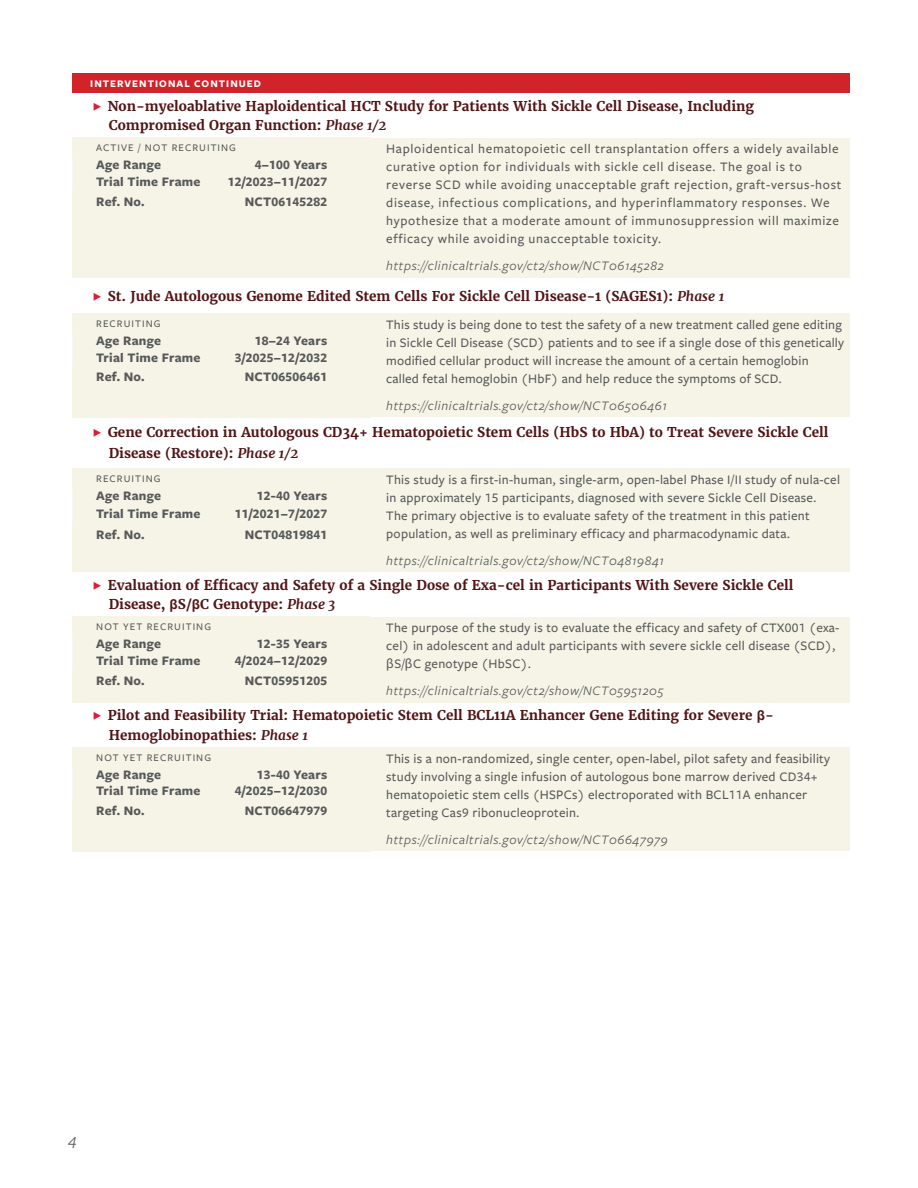
<style>
.page{position:relative;width:918px;height:1188px;background:#fff}
.page>*{position:absolute;margin:0;border:0;box-sizing:border-box;transform-origin:0 0}
.t1{font:italic 16.5px "Freight Sans Pro";color:#57585a}
.t2{font:500 13.5px/18px "Freight Sans Pro";letter-spacing:.02em;color:#57585a}
.t3{font:700 13.5px/19.5px "Merriweather";color:#531415}
.t4{font:500 13.5px/18px "Freight Sans Pro";letter-spacing:.05em;color:#57585a}
.t5{font:700 13.5px "Freight Sans Pro";letter-spacing:.02em;color:#57585a}
.t6{font:italic 13.5px "Freight Sans Pro";letter-spacing:.05em;color:#57585a}
.t7{font:500 10.5px "Freight Sans Pro";letter-spacing:.1em;color:#57585a}
.t8{font:700 10.5px "Freight Sans Pro";letter-spacing:.1em;color:#fff}
.s1{font-family:"Freight Sans Pro";font-weight:500;color:#da1e38}
.s2{font-style:italic}
.s3{font-family:"Arial"}
.s4{font-family:"Myriad Pro";font-weight:400}
</style>
<div class="page">
<div style="left:72px;top:138px;width:299px;height:19px;background:#f5f4e6"></div>
<div style="left:371px;top:138px;width:479px;height:140px;background:#f5f4e6"></div>
<svg style="left:72px;top:157px;width:299px;height:643px"></svg>
<div style="left:72px;top:190px;width:299px;height:88px;background:#f5f4e6"></div>
<div style="left:72px;top:314px;width:299px;height:19px;background:#f5f4e6"></div>
<div style="left:371px;top:314px;width:479px;height:103px;background:#f5f4e6"></div>
<div style="left:72px;top:366px;width:299px;height:51px;background:#f5f4e6"></div>
<div style="left:72px;top:468px;width:299px;height:20px;background:#f5f4e6"></div>
<div style="left:371px;top:468px;width:479px;height:104px;background:#f5f4e6"></div>
<div style="left:72px;top:524px;width:299px;height:48px;background:#f5f4e6"></div>
<div style="left:72px;top:617px;width:299px;height:19px;background:#f5f4e6"></div>
<div style="left:371px;top:617px;width:479px;height:86px;background:#f5f4e6"></div>
<div style="left:72px;top:669px;width:299px;height:34px;background:#f5f4e6"></div>
<div style="left:72px;top:747px;width:299px;height:20px;background:#f5f4e6"></div>
<div style="left:371px;top:747px;width:479px;height:104px;background:#f5f4e6"></div>
<div style="left:72px;top:800px;width:299px;height:51px;background:#f5f4e6"></div>
<div style="left:72px;top:74px;width:778px;height:19px;background:#d1232a"></div>
<p class="t8" style="left:90px;top:76px;width:172px">INTERVENTIONAL CONTINUED</p>
<p class="t3" style="left:109px;top:96px;width:647px;text-indent:-17px"><span class="s1">F</span> Non-myeloablative Haploidentical HCT Study for Patients With Sickle Cell Disease, Including<br>Compromised Organ Function: <span class="s2">Phase 1/2</span></p>
<p class="t7" style="left:96px;top:141px;width:141px">ACTIVE / NOT RECRUITING</p>
<p class="t4" style="left:386px;top:139px;width:457px">Haploidentical hematopoietic cell transplantation offers a widely available curative option for individuals with sickle cell disease. The goal is to reverse SCD while avoiding unacceptable graft rejection, graft-versus-host disease, infectious complications, and hyperinflammatory responses. We hypothesize that a moderate amount of immunosuppression will maximize efficacy while avoiding unacceptable toxicity.</p>
<p class="t6" style="left:386px;top:257px;width:279px">https://clinicaltrials.gov/ct2/show/NCT06145282</p>
<p class="t5" style="left:96px;top:155px;width:66px">Age Range</p>
<p class="t5" style="left:255px;top:155px;width:74px">4–100 Years</p>
<p class="t5" style="left:96px;top:172px;width:106px">Trial Time Frame</p>
<p class="t5" style="left:228px;top:172px;width:101px">12/2023–11/2027</p>
<p class="t5" style="left:96px;top:192px;width:50px">Ref. No.</p>
<p class="t5" style="left:245px;top:192px;width:84px">NCT06145282</p>
<p class="t3" style="left:92px;top:286px;width:634px"><span class="s1">F</span> St. Jude Autologous Genome Edited Stem Cells For Sickle Cell Disease-1 (SAGES1): <span class="s2">Phase 1</span></p>
<p class="t7" style="left:96px;top:316px;width:66px">RECRUITING</p>
<p class="t2" style="left:386px;top:315px;width:459px">This study is being done to test the safety of a new treatment called gene editing in Sickle Cell Disease (SCD) patients and to see if a single dose of this genetically modified cellular product will increase the amount of a certain hemoglobin called fetal hemoglobin (HbF) and help reduce the symptoms of SCD.</p>
<p class="t6" style="left:386px;top:397px;width:282px">https://clinicaltrials.gov/ct2/show/NCT06506461</p>
<p class="t5" style="left:96px;top:331px;width:66px">Age Range</p>
<p class="t5" style="left:255px;top:331px;width:74px">18–24 Years</p>
<p class="t5" style="left:96px;top:348px;width:106px">Trial Time Frame</p>
<p class="t5" style="left:235px;top:348px;width:94px">3/2025–12/2032</p>
<p class="t5" style="left:96px;top:368px;width:50px">Ref. No.</p>
<p class="t5" style="left:245px;top:368px;width:84px">NCT06506461</p>
<p class="t3" style="left:109px;top:422px;width:721px;line-height:21px;text-indent:-17px"><span class="s1">F</span> Gene Correction in Autologous CD34+ Hematopoietic Stem Cells (HbS to HbA) to Treat Severe Sickle Cell<br>Disease (Restore): <span class="s2">Phase 1/2</span></p>
<p class="t7" style="left:96px;top:471px;width:66px">RECRUITING</p>
<p class="t2" style="left:386px;top:470px;width:455px">This study is a first-in-human, single-arm, open-label Phase I/II study of nula-cel in approximately 15 participants, diagnosed with severe Sickle Cell Disease.<br>The primary objective is to evaluate safety of the treatment in this patient population, as well as preliminary efficacy and pharmacodynamic data.</p>
<p class="t6" style="left:386px;top:551px;width:279px">https://clinicaltrials.gov/ct2/show/NCT04819841</p>
<p class="t5" style="left:96px;top:486px;width:66px">Age Range</p>
<p class="t5" style="left:257px;top:486px;width:72px">12-40 Years</p>
<p class="t5" style="left:96px;top:504px;width:106px">Trial Time Frame</p>
<p class="t5" style="left:235px;top:504px;width:94px">11/2021–7/2027</p>
<p class="t5" style="left:96px;top:525px;width:50px">Ref. No.</p>
<p class="t5" style="left:245px;top:525px;width:84px">NCT04819841</p>
<p class="t3" style="left:109px;top:575px;width:686px;text-indent:-17px"><span class="s1">F</span> Evaluation of Efficacy and Safety of a Single Dose of Exa-cel in Participants With Severe Sickle Cell<br>Disease, <span class="s3">β</span>S/<span class="s3">β</span>C Genotype: <span class="s2">Phase 3</span></p>
<p class="t7" style="left:96px;top:620px;width:116px">NOT YET RECRUITING</p>
<p class="t2" style="left:386px;top:618px;width:455px">The purpose of the study is to evaluate the efficacy and safety of CTX001 (exa&shy;cel) in adolescent and adult participants with severe sickle cell disease (SCD), <span class="s4">β</span>S/<span class="s4">β</span>C genotype (HbSC).</p>
<p class="t6" style="left:386px;top:682px;width:279px">https://clinicaltrials.gov/ct2/show/NCT05951205</p>
<p class="t5" style="left:96px;top:635px;width:66px">Age Range</p>
<p class="t5" style="left:257px;top:635px;width:72px">12-35 Years</p>
<p class="t5" style="left:96px;top:651px;width:106px">Trial Time Frame</p>
<p class="t5" style="left:235px;top:651px;width:94px">4/2024–12/2029</p>
<p class="t5" style="left:96px;top:671px;width:50px">Ref. No.</p>
<p class="t5" style="left:245px;top:671px;width:84px">NCT05951205</p>
<p class="t3" style="left:109px;top:706px;width:667px;text-indent:-17px"><span class="s1">F</span> Pilot and Feasibility Trial: Hematopoietic Stem Cell BCL11A Enhancer Gene Editing for Severe <span class="s3">β</span>-<br>Hemoglobinopathies: <span class="s2">Phase 1</span></p>
<p class="t7" style="left:96px;top:750px;width:116px">NOT YET RECRUITING</p>
<p class="t2" style="left:386px;top:749px;width:445px">This is a non-randomized, single center, open-label, pilot safety and feasibility study involving a single infusion of autologous bone marrow derived CD34+ hematopoietic stem cells (HSPCs) electroporated with BCL11A enhancer targeting Cas9 ribonucleoprotein.</p>
<p class="t6" style="left:386px;top:830px;width:283px">https://clinicaltrials.gov/ct2/show/NCT06647979</p>
<p class="t5" style="left:96px;top:765px;width:66px">Age Range</p>
<p class="t5" style="left:257px;top:765px;width:72px">13-40 Years</p>
<p class="t5" style="left:96px;top:782px;width:106px">Trial Time Frame</p>
<p class="t5" style="left:235px;top:782px;width:94px">4/2025–12/2030</p>
<p class="t5" style="left:96px;top:801px;width:50px">Ref. No.</p>
<p class="t5" style="left:245px;top:801px;width:84px">NCT06647979</p>
<p class="t1" style="left:68px;top:1129px;width:10px">4</p>
</div>
